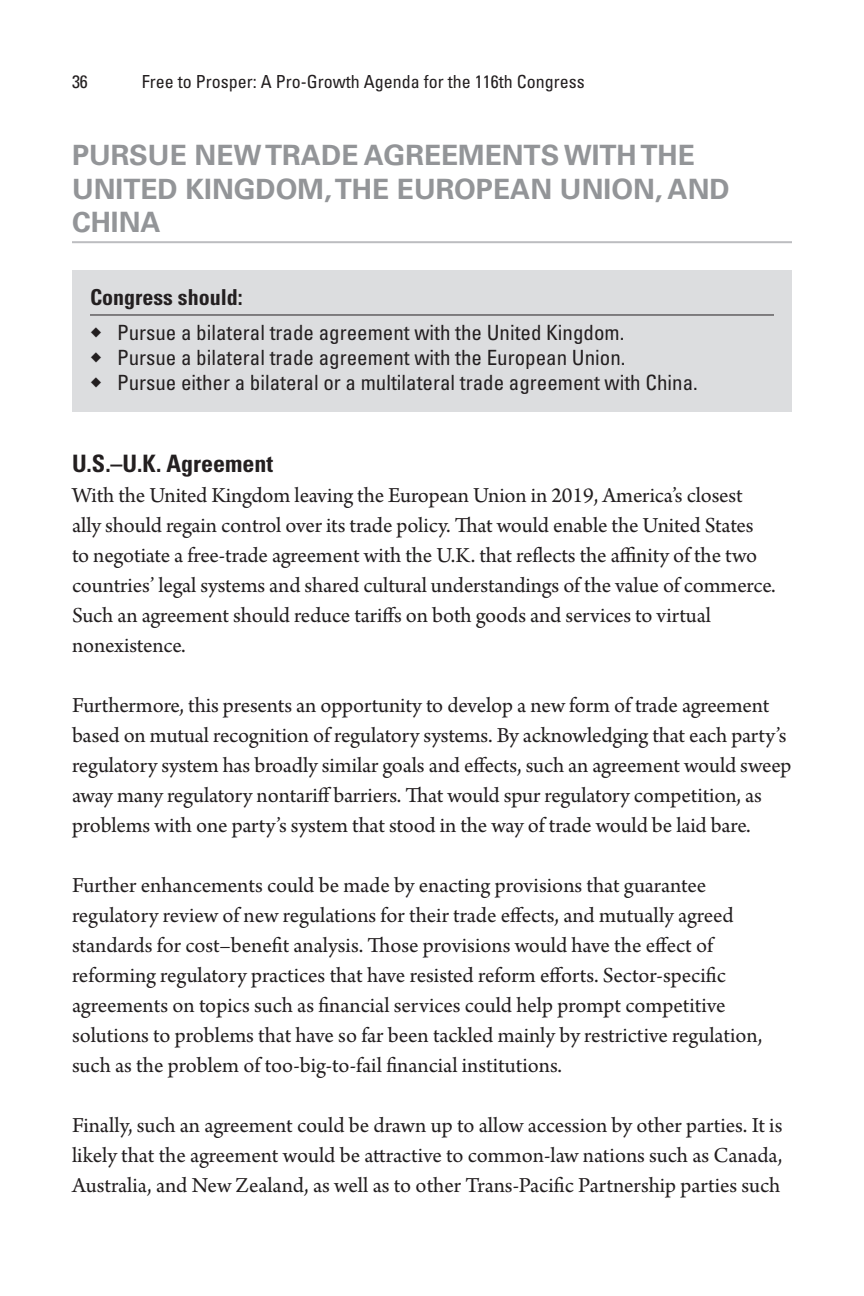
<style>
.page{position:relative;width:864px;height:1296px;background:#fff}
.page>*{position:absolute;margin:0;border:0;box-sizing:border-box;transform-origin:0 0}
.Heading_1{font:700 28px/33.6px "Univers";color:#939598}
.Heading_2{font:700 condensed 24px "Univers";color:#231f20}
.Body_Text{font:22.4px/30px "Arno Pro";letter-spacing:-.005em;color:#231f20}
.Box_Title{font:700 condensed 22px "Univers";color:#231f20}
.t1{font:condensed 21px "Univers";color:#231f20}
.t2{font:condensed 18px "Univers";color:#231f20}
.s1{font-family:"Arno Pro";font-stretch:normal;font-size:32px}
</style>
<div class="page">
<hr style="left:72px;top:241px;width:720px;height:2px;background:#bcbdc0">
<div style="left:72px;top:270px;width:720px;height:141px;background:#dcdddf"></div>
<hr style="left:90px;top:314px;width:684px;height:1px;background:#231f20">
<p class="t2" style="left:72px;top:70px;width:17px">36</p>
<p class="t2" style="left:142px;top:70px;width:444px">Free to Prosper: A Pro-Growth Agenda for the 116th Congress</p>
<p class="Heading_1" style="left:72px;top:139px;width:659px">PURSUE NEW TRADE AGREEMENTS WITH THE<br>UNITED KINGDOM, THE EUROPEAN UNION, AND<br>CHINA</p>
<p class="Box_Title" style="left:90px;top:284px;width:154px">Congress should:</p>
<p class="t1" style="left:90px;top:319px;width:536px"><span class="s1">◆</span> Pursue a bilateral trade agreement with the United Kingdom.</p>
<p class="t1" style="left:90px;top:344px;width:537px"><span class="s1">◆</span> Pursue a bilateral trade agreement with the European Union.</p>
<p class="t1" style="left:90px;top:369px;width:609px"><span class="s1">◆</span> Pursue either a bilateral or a multilateral trade agreement with China.</p>
<p class="Heading_2" style="left:72px;top:449px;width:203px">U.S.–U.K. Agreement</p>
<p class="Body_Text" style="left:72px;top:482px;width:705px">With the United Kingdom leaving the European Union in 2019, America’s closest ally should regain control over its trade policy. That would enable the United States to negotiate a free-trade agreement with the U.K. that reflects the affinity of the two countries’ legal systems and shared cultural understandings of the value of commerce.<br>Such an agreement should reduce tariffs on both goods and services to virtual nonexistence.</p>
<p class="Body_Text" style="left:72px;top:692px;width:721px">Furthermore, this presents an opportunity to develop a new form of trade agreement based on mutual recognition of regulatory systems. By acknowledging that each party’s regulatory system has broadly similar goals and effects, such an agreement would sweep away many regulatory nontariff barriers. That would spur regulatory competition, as problems with one party’s system that stood in the way of trade would be laid bare.</p>
<p class="Body_Text" style="left:72px;top:872px;width:692px">Further enhancements could be made by enacting provisions that guarantee regulatory review of new regulations for their trade effects, and mutually agreed standards for cost–benefit analysis. Those provisions would have the effect of reforming regulatory practices that have resisted reform efforts. Sector-specific agreements on topics such as financial services could help prompt competitive solutions to problems that have so far been tackled mainly by restrictive regulation, such as the problem of too-big-to-fail financial institutions.</p>
<p class="Body_Text" style="left:72px;top:1112px;width:712px;text-align:justify">Finally, such an agreement could be drawn up to allow accession by other parties. It is likely that the agreement would be attractive to common-law nations such as Canada, Australia, and New Zealand, as well as to other Trans-Pacific Partnership parties such</p>
</div>
